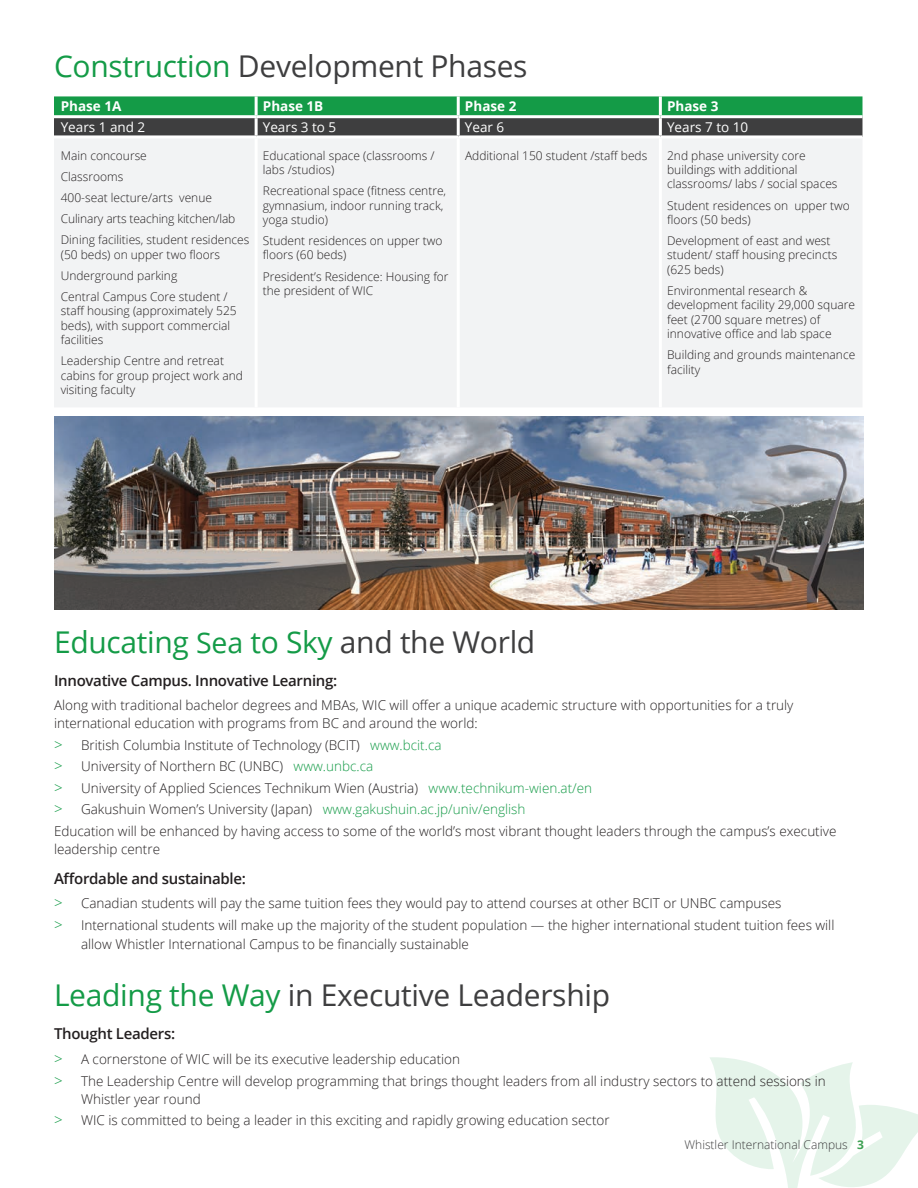
<style>
.page{position:relative;width:918px;height:1188px;background:#fff}
.page>*{position:absolute;margin:0;border:0;box-sizing:border-box;transform-origin:0 0}
.heading{font:30px "Open Sans";letter-spacing:-.01em;color:#3e3e3f}
.heading-2{font:30px "Open Sans";letter-spacing:-.01em;color:#149b47}
.sub_head{font:600 15px "Open Sans";letter-spacing:-.02em;color:#231f20}
.t1{font:300 13.5px/18px "Open Sans";color:#231f20}
.t2{font:13.5px "Open Sans";color:#fff}
.t3{font:700 13.5px "Open Sans";color:#fff}
.t4{font:300 12px/14.4px "Open Sans";color:#231f20}
.t5{font:300 12px "Open Sans";color:#3e3e3f}
.s1{color:#149b47}
.s2{font-size:28.5px}
.s3{color:#3e3e3f}
.s4{font-size:15px;color:#149b47}
.s5{font-weight:700;color:#3ea153}
</style>
<div class="page">
<svg style="left:710px;top:1057px;width:208px;height:131px"></svg>
<img style="left:54px;top:416px;width:810px;height:194px">
<svg style="left:54px;top:96px;width:808px;height:39px;background:#2c7146"></svg>
<div style="left:54px;top:139px;width:808px;height:268px;background:#f2f3f4"></div>
<hr style="left:255px;top:96px;width:3px;height:19px;background:#fff">
<hr style="left:457px;top:96px;width:3px;height:19px;background:#fff">
<hr style="left:659px;top:96px;width:3px;height:19px;background:#fff">
<hr style="left:54px;top:115px;width:202px;height:3px;background:#fff">
<hr style="left:256px;top:115px;width:202px;height:3px;background:#fff">
<hr style="left:255px;top:118px;width:3px;height:17px;background:#fff">
<hr style="left:458px;top:115px;width:202px;height:3px;background:#fff">
<hr style="left:457px;top:118px;width:3px;height:17px;background:#fff">
<hr style="left:660px;top:115px;width:202px;height:3px;background:#fff">
<hr style="left:659px;top:118px;width:3px;height:17px;background:#fff">
<hr style="left:255px;top:138px;width:3px;height:269px;background:#fff">
<hr style="left:457px;top:138px;width:3px;height:269px;background:#fff">
<hr style="left:659px;top:138px;width:3px;height:269px;background:#fff">
<p class="heading" style="left:54px;top:46px;width:475px"><span class="s1">Construction</span> Development Phases</p>
<p class="t3" style="left:61px;top:97px;width:62px">Phase 1A</p>
<p class="t3" style="left:263px;top:97px;width:62px">Phase 1B</p>
<p class="t3" style="left:465px;top:97px;width:53px">Phase 2</p>
<p class="t3" style="left:667px;top:97px;width:53px">Phase 3</p>
<p class="t2" style="left:61px;top:118px;width:86px">Years 1 and 2</p>
<p class="t2" style="left:263px;top:118px;width:75px">Years 3 to 5</p>
<p class="t2" style="left:465px;top:118px;width:41px">Year 6</p>
<p class="t2" style="left:667px;top:118px;width:83px">Years 7 to 10</p>
<p class="t4" style="left:61px;top:148px;width:88px">Main concourse</p>
<p class="t4" style="left:61px;top:169px;width:64px">Classrooms</p>
<p class="t4" style="left:61px;top:190px;width:153px">400-seat lecture/arts venue</p>
<p class="t4" style="left:61px;top:211px;width:176px">Culinary arts teaching kitchen/lab</p>
<p class="t4" style="left:61px;top:232px;width:190px">Dining facilities, student residences (50 beds) on upper two floors</p>
<p class="t4" style="left:61px;top:268px;width:118px">Underground parking</p>
<p class="t4" style="left:61px;top:289px;width:178px">Central Campus Core student / staff housing (approximately 525 beds), with support commercial facilities</p>
<p class="t4" style="left:61px;top:353px;width:184px">Leadership Centre and retreat cabins for group project work and visiting faculty</p>
<p class="t4" style="left:465px;top:148px;width:184px">Additional 150 student /staff beds</p>
<p class="t4" style="left:667px;top:148px;width:172px">2nd phase university core buildings with additional classrooms/ labs / social spaces</p>
<p class="t4" style="left:667px;top:198px;width:184px">Student residences on upper two floors (50 beds)</p>
<p class="t4" style="left:667px;top:233px;width:172px">Development of east and west student/ staff housing precincts (625 beds)</p>
<p class="t4" style="left:667px;top:283px;width:189px">Environmental research &amp; development facility 29,000 square feet (2700 square metres) of innovative office and lab space</p>
<p class="t4" style="left:667px;top:347px;width:190px">Building and grounds maintenance facility</p>
<p class="t4" style="left:263px;top:148px;width:173px">Educational space (classrooms / labs /studios)</p>
<p class="t4" style="left:263px;top:183px;width:185px">Recreational space (fitness centre, gymnasium, indoor running track, yoga studio)</p>
<p class="t4" style="left:263px;top:233px;width:181px">Student residences on upper two floors (60 beds)</p>
<p class="t4" style="left:263px;top:269px;width:187px">President’s Residence: Housing for the president of WIC</p>
<p class="heading-2" style="left:54px;top:621px;width:483px">Educating <span class="s2">Sea</span> to Sky <span class="s3">and the World</span></p>
<p class="sub_head" style="left:54px;top:670px;width:285px">Innovative Campus. Innovative Learning:</p>
<p class="t1" style="left:54px;top:696px;width:741px">Along with traditional bachelor degrees and MBAs, WIC will offer a unique academic structure with opportunities for a truly international education with programs from BC and around the world:</p>
<p class="t1" style="left:54px;top:736px;width:389px"><span class="s4">&gt;</span> British Columbia Institute of Technology (BCIT) <span class="s1">www.bcit.ca</span></p>
<p class="t1" style="left:54px;top:757px;width:321px"><span class="s4">&gt;</span> University of Northern BC (UNBC) <span class="s1">www.unbc.ca</span></p>
<p class="t1" style="left:54px;top:779px;width:540px"><span class="s4">&gt;</span> University of Applied Sciences Technikum Wien (Austria) <span class="s1">www.technikum-wien.at/en</span></p>
<p class="t1" style="left:54px;top:800px;width:473px"><span class="s4">&gt;</span> Gakushuin Women’s University (Japan) <span class="s1">www.gakushuin.ac.jp/univ/english</span></p>
<p class="t1" style="left:54px;top:822px;width:784px">Education will be enhanced by having access to some of the world’s most vibrant thought leaders through the campus’s executive leadership centre</p>
<p class="sub_head" style="left:54px;top:868px;width:193px">Affordable and sustainable:</p>
<p class="t1" style="left:54px;top:894px;width:729px"><span class="s4">&gt;</span> Canadian students will pay the same tuition fees they would pay to attend courses at other BCIT or UNBC campuses</p>
<p class="t1" style="left:81px;top:915px;width:755px;line-height:19.5px;text-indent:-27px"><span class="s4">&gt;</span> International students will make up the majority of the student population — the higher international student tuition fees will allow Whistler International Campus to be financially sustainable</p>
<p class="heading" style="left:54px;top:975px;width:558px"><span class="s1">Leading the Way</span> in Executive Leadership</p>
<p class="sub_head" style="left:54px;top:1024px;width:123px">Thought Leaders:</p>
<p class="t1" style="left:54px;top:1050px;width:408px"><span class="s4">&gt;</span> A cornerstone of WIC will be its executive leadership education</p>
<p class="t1" style="left:81px;top:1071px;width:746px;text-indent:-27px"><span class="s4">&gt;</span> The Leadership Centre will develop programming that brings thought leaders from all industry sectors to attend sessions in<br>Whistler year round</p>
<p class="t1" style="left:54px;top:1111px;width:557px"><span class="s4">&gt;</span> WIC is committed to being a leader in this exciting and rapidly growing education sector</p>
<p class="t5" style="left:685px;top:1136px;width:181px">Whistler International Campus <span class="s5">3</span></p>
</div>
